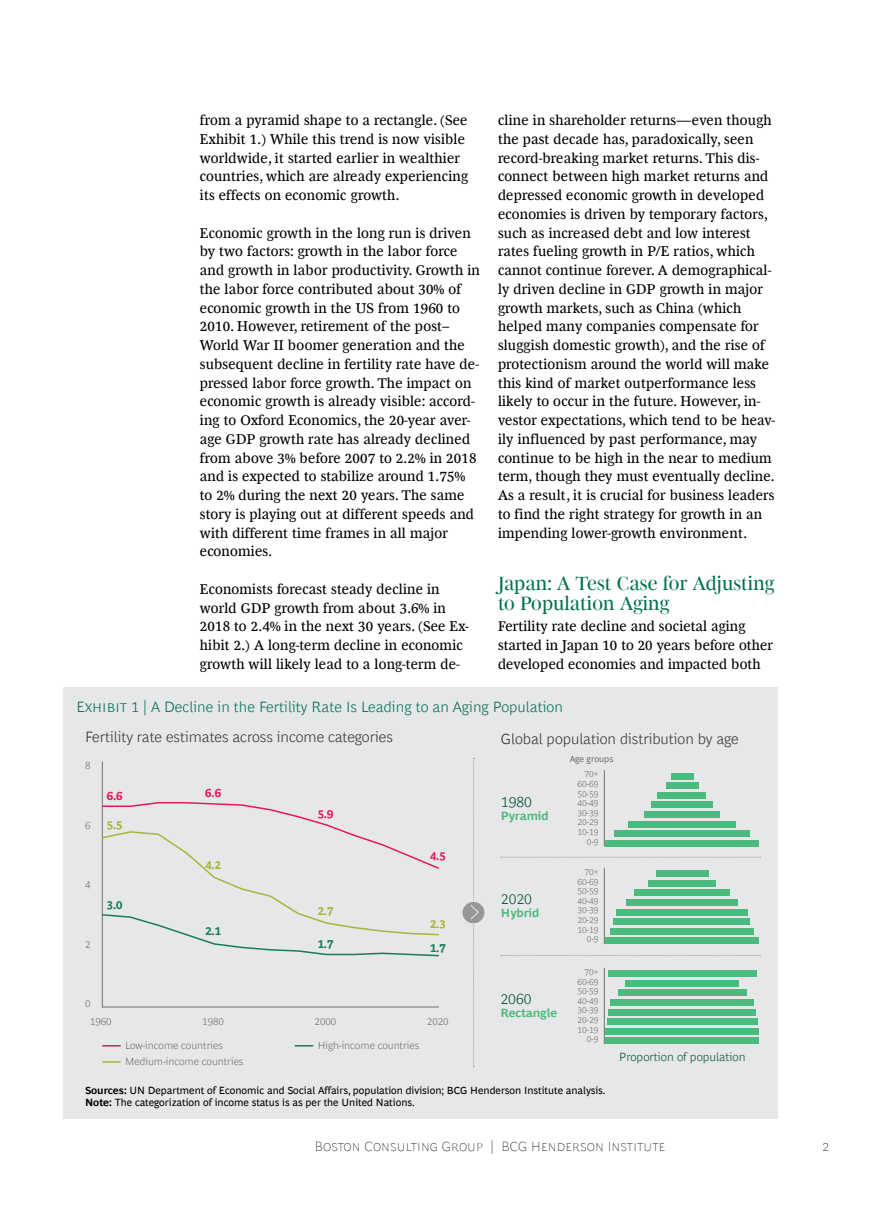
<style>
.page{position:relative;width:893px;height:1212px;background:#fff}
.page>*{position:absolute;margin:0;border:0;box-sizing:border-box;transform-origin:0 0}
.t1{font:19.5px/20.2px "Henderson BCG Serif Head";letter-spacing:.005em;color:#006f51}
.t2{font:300 15px "Henderson BCG Sans";color:#333}
.t3{font:300 15px "Henderson BCG Sans";letter-spacing:.005em;color:#006f51}
.t4{font:300 15px "Henderson BCG Sans";color:#03542f}
.t5{font:14.25px/18.8px "Henderson BCG Serif";letter-spacing:.015em;color:#000}
.t6{font:100 13.5px "Henderson BCG Sans";letter-spacing:.01em;color:#000}
.t7{font:700 12px "Henderson BCG Sans";color:#4bba7d}
.t8{font:300 12px "Henderson BCG Sans";color:#03542f}
.t9{font:700 12px "Henderson BCG Sans";color:#197c58}
.t10{font:700 12px "Henderson BCG Sans";color:#aab438}
.t11{font:700 12px "Henderson BCG Sans";color:#e61955}
.t12{font:10.5px/12.8px "Henderson BCG Sans";color:#000}
.t13{font:300 10.5px "Henderson BCG Sans";color:#707071}
.t14{font:300 9px/9.6px "Henderson BCG Sans";color:#707071}
.t15{font:9px "Henderson BCG Sans";color:#707071}
.s1{font-weight:700}
</style>
<div class="page">
<div style="left:64px;top:688px;width:714px;height:431px;background:#e6e7e8"></div>
<hr style="left:604px;top:770px;width:1px;height:76px;background:#707071">
<hr style="left:604px;top:868px;width:1px;height:76px;background:#707071">
<hr style="left:604px;top:968px;width:1px;height:76px;background:#707071">
<hr style="left:102px;top:762px;width:1px;height:245px;background:#707071">
<hr style="left:102px;top:1007px;width:336px;height:1px;background:#707071">
<svg style="left:103px;top:1045px;width:17px;height:1px"></svg>
<svg style="left:103px;top:1061px;width:17px;height:2px"></svg>
<svg style="left:295px;top:1045px;width:17px;height:1px"></svg>
<svg style="left:501px;top:857px;width:259px;height:1px"></svg>
<svg style="left:501px;top:955px;width:259px;height:1px"></svg>
<svg style="left:462px;top:901px;width:23px;height:23px"></svg>
<div style="left:461px;top:900px;width:25px;height:25px;border:2px solid #e6e7e8;border-radius:50%"></div>
<svg style="left:470px;top:758px;width:9px;height:309px"></svg>
<div style="left:605px;top:840px;width:154px;height:6px;background:#4bba7d"></div>
<div style="left:614px;top:830px;width:136px;height:7px;background:#4bba7d"></div>
<div style="left:629px;top:821px;width:107px;height:6px;background:#4bba7d"></div>
<div style="left:644px;top:811px;width:76px;height:7px;background:#4bba7d"></div>
<div style="left:651px;top:802px;width:62px;height:6px;background:#4bba7d"></div>
<div style="left:658px;top:792px;width:48px;height:6px;background:#4bba7d"></div>
<div style="left:666px;top:782px;width:33px;height:7px;background:#4bba7d"></div>
<div style="left:671px;top:773px;width:23px;height:6px;background:#4bba7d"></div>
<div style="left:605px;top:938px;width:154px;height:6px;background:#4bba7d"></div>
<div style="left:610px;top:928px;width:144px;height:6px;background:#4bba7d"></div>
<div style="left:614px;top:918px;width:136px;height:7px;background:#4bba7d"></div>
<div style="left:616px;top:909px;width:132px;height:6px;background:#4bba7d"></div>
<div style="left:626px;top:899px;width:112px;height:7px;background:#4bba7d"></div>
<div style="left:634px;top:890px;width:96px;height:6px;background:#4bba7d"></div>
<div style="left:649px;top:880px;width:67px;height:6px;background:#4bba7d"></div>
<div style="left:656px;top:870px;width:53px;height:7px;background:#4bba7d"></div>
<div style="left:605px;top:1038px;width:154px;height:6px;background:#4bba7d"></div>
<div style="left:605px;top:1028px;width:154px;height:6px;background:#4bba7d"></div>
<div style="left:607px;top:1018px;width:151px;height:7px;background:#4bba7d"></div>
<div style="left:609px;top:1009px;width:147px;height:6px;background:#4bba7d"></div>
<div style="left:610px;top:999px;width:143px;height:7px;background:#4bba7d"></div>
<div style="left:618px;top:990px;width:129px;height:6px;background:#4bba7d"></div>
<div style="left:625px;top:980px;width:113px;height:6px;background:#4bba7d"></div>
<div style="left:608px;top:970px;width:149px;height:7px;background:#4bba7d"></div>
<svg style="left:101px;top:801px;width:339px;height:156px"></svg>
<p class="t5" style="left:200px;top:110px;width:270px">from a pyramid shape to a rectangle. (See Exhibit 1.) While this trend is now visible worldwide, it started earlier in wealthier countries, which are already experiencing its effects on economic growth.</p>
<p class="t5" style="left:200px;top:222px;width:282px">Economic growth in the long run is driven by two factors: growth in the labor force and growth in labor productivity. Growth in the labor force contributed about 30% of economic growth in the US from 1960 to 2010. However, retirement of the post– World War II boomer generation and the subsequent decline in fertility rate have de&shy;pressed labor force growth. The impact on economic growth is already visible: accord&shy;ing to Oxford Economics, the 20-year aver&shy;age GDP growth rate has already declined from above 3% before 2007 to 2.2% in 2018 and is expected to stabilize around 1.75% to 2% during the next 20 years. The same story is playing out at different speeds and with different time frames in all major economies.</p>
<p class="t5" style="left:200px;top:579px;width:270px">Economists forecast steady decline in world GDP growth from about 3.6% in 2018 to 2.4% in the next 30 years. (See Ex&shy;hibit 2.) A long-term decline in economic growth will likely lead to a long-term de-</p>
<p class="t5" style="left:498px;top:110px;width:279px">cline in shareholder returns—even though the past decade has, paradoxically, seen record-breaking market returns. This dis&shy;connect between high market returns and depressed economic growth in developed economies is driven by temporary factors, such as increased debt and low interest rates fueling growth in P/E ratios, which cannot continue forever. A demographical&shy;ly driven decline in GDP growth in major growth markets, such as China (which helped many companies compensate for sluggish domestic growth), and the rise of protectionism around the world will make this kind of market outperformance less likely to occur in the future. However, in&shy;vestor expectations, which tend to be heav&shy;ily influenced by past performance, may continue to be high in the near to medium term, though they must eventually decline.<br>As a result, it is crucial for business leaders to find the right strategy for growth in an impending lower-growth environment.</p>
<h1 class="t1" style="left:498px;top:571px;width:278px">Japan: A Test Case for Adjusting to Population Aging</h1>
<p class="t5" style="left:498px;top:616px;width:277px">Fertility rate decline and societal aging started in Japan 10 to 20 years before other developed economies and impacted both</p>
<p class="t3" style="left:77px;top:695px;width:488px">Exhibit 1 | A Decline in the Fertility Rate Is Leading to an Aging Population</p>
<p class="t2" style="left:85px;top:726px;width:309px">Fertility rate estimates across income categories</p>
<p class="t13" style="left:85px;top:758px;width:7px">8</p>
<p class="t13" style="left:85px;top:817px;width:7px">6</p>
<p class="t13" style="left:85px;top:877px;width:7px">4</p>
<p class="t13" style="left:85px;top:936px;width:7px">2</p>
<p class="t11" style="left:107px;top:787px;width:17px">6.6</p>
<p class="t11" style="left:205px;top:785px;width:17px">6.6</p>
<p class="t10" style="left:107px;top:816px;width:17px">5.5</p>
<p class="t9" style="left:107px;top:896px;width:17px">3.0</p>
<p class="t10" style="left:205px;top:856px;width:17px">4.2</p>
<p class="t9" style="left:205px;top:922px;width:17px">2.1</p>
<p class="t13" style="left:85px;top:996px;width:7px">0</p>
<p class="t11" style="left:318px;top:805px;width:17px">5.9</p>
<p class="t10" style="left:318px;top:902px;width:17px">2.7</p>
<p class="t11" style="left:430px;top:847px;width:17px">4.5</p>
<p class="t10" style="left:430px;top:915px;width:17px">2.3</p>
<p class="t9" style="left:318px;top:935px;width:17px">1.7</p>
<p class="t9" style="left:430px;top:939px;width:17px">1.7</p>
<p class="t13" style="left:90px;top:1013px;width:23px">1960</p>
<p class="t13" style="left:202px;top:1013px;width:23px">1980</p>
<p class="t13" style="left:315px;top:1013px;width:23px">2000</p>
<p class="t13" style="left:427px;top:1013px;width:23px">2020</p>
<p class="t13" style="left:125px;top:1054px;width:120px">Medium-income countries</p>
<p class="t13" style="left:318px;top:1038px;width:103px">High-income countries</p>
<p class="t13" style="left:125px;top:1038px;width:99px">Low-income countries</p>
<p class="t2" style="left:501px;top:728px;width:239px">Global population distribution by age</p>
<p class="t15" style="left:570px;top:753px;width:45px">Age groups</p>
<p class="t14" style="left:584px;top:769px;width:16px">70+</p>
<p class="t4" style="left:501px;top:790px;width:33px">1980</p>
<p class="t7" style="left:501px;top:807px;width:49px">Pyramid</p>
<p class="t14" style="left:577px;top:778px;width:23px">60-69<br>50-59</p>
<p class="t14" style="left:577px;top:817px;width:23px">20-29</p>
<p class="t14" style="left:577px;top:797px;width:23px">40-49<br>30-39</p>
<p class="t14" style="left:577px;top:826px;width:23px">10-19</p>
<p class="t14" style="left:587px;top:836px;width:13px">0-9</p>
<p class="t14" style="left:584px;top:866px;width:16px">70+</p>
<p class="t4" style="left:501px;top:887px;width:33px">2020</p>
<p class="t7" style="left:501px;top:904px;width:40px">Hybrid</p>
<p class="t14" style="left:577px;top:876px;width:23px">60-69<br>50-59</p>
<p class="t14" style="left:577px;top:914px;width:23px">20-29</p>
<p class="t14" style="left:577px;top:895px;width:23px">40-49<br>30-39</p>
<p class="t14" style="left:577px;top:924px;width:23px">10-19</p>
<p class="t14" style="left:587px;top:933px;width:13px">0-9</p>
<p class="t14" style="left:584px;top:966px;width:16px">70+</p>
<p class="t4" style="left:500px;top:987px;width:33px">2060</p>
<p class="t7" style="left:500px;top:1004px;width:58px">Rectangle</p>
<p class="t14" style="left:577px;top:976px;width:23px">60-69<br>50-59</p>
<p class="t14" style="left:577px;top:1014px;width:23px">20-29</p>
<p class="t14" style="left:577px;top:995px;width:23px">40-49<br>30-39</p>
<p class="t14" style="left:577px;top:1024px;width:23px">10-19</p>
<p class="t14" style="left:587px;top:1033px;width:13px">0-9</p>
<p class="t8" style="left:619px;top:1048px;width:128px">Proportion of population</p>
<p class="t12" style="left:85px;top:1083px;width:522px"><span class="s1">Sources:</span> UN Department of Economic and Social Affairs, population division; BCG Henderson Institute analysis.<br><span class="s1">Note:</span> The categorization of income status is as per the United Nations.</p>
<p class="t6" style="left:315px;top:1136px;width:352px">Boston Consulting Group | BCG Henderson Institute</p>
<p class="t6" style="left:822px;top:1136px;width:9px">2</p>
</div>
